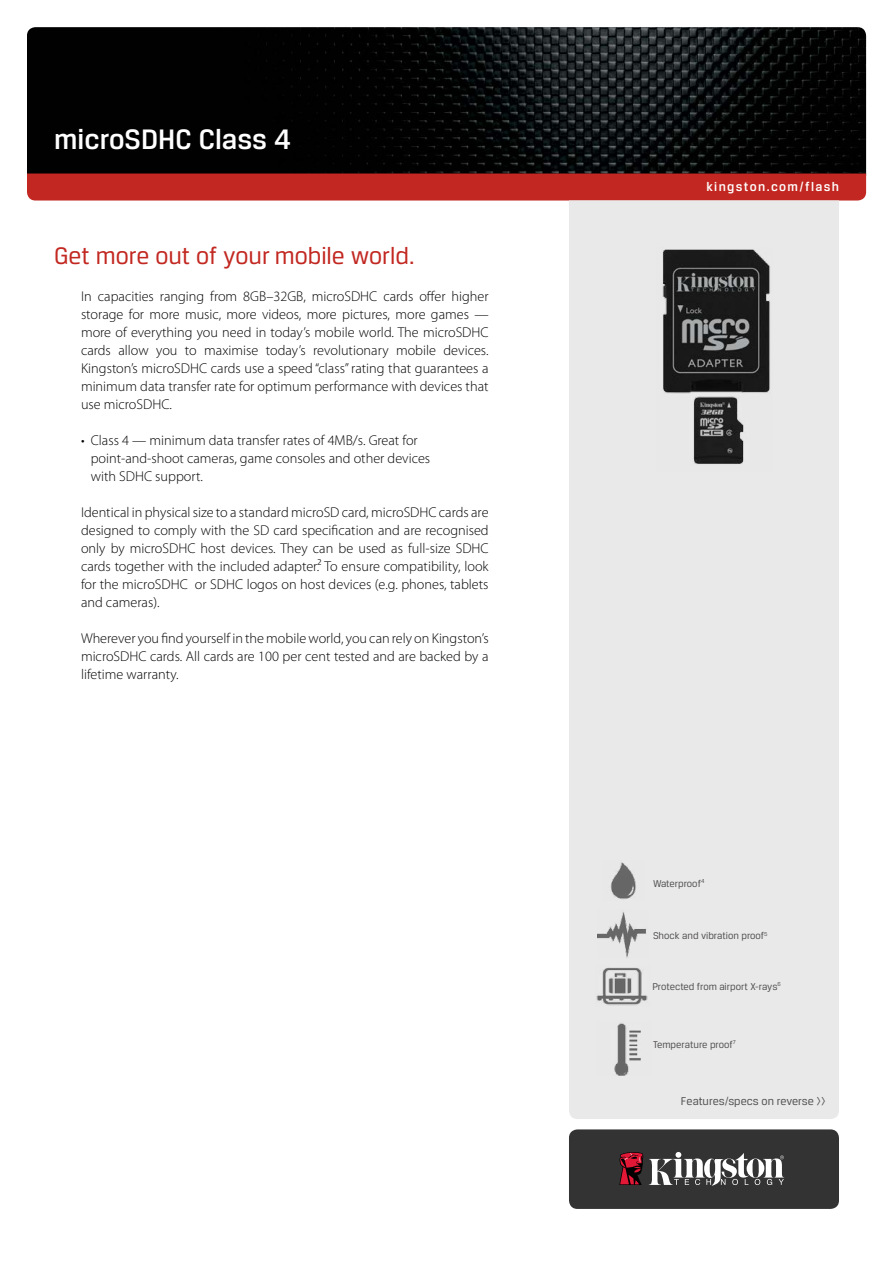
<style>
.page{position:relative;width:893px;height:1263px;background:#fff}
.page>*{position:absolute;margin:0;border:0;box-sizing:border-box;transform-origin:0 0}
.t1{font:500 30px "Breuer Text";color:#fff}
.t2{font:25.5px "Breuer Text";color:#c22821}
.t3{font:300 14.25px/18px "Myriad Pro";color:#000;text-align:justify}
.t4{font:500 13.5px "Breuer Text";letter-spacing:.1em;color:#fff}
.t5{font:12px "Breuer Text";color:#525051}
.t6{font:10.5px "Breuer Text";color:#525051}
</style>
<div class="page">
<img style="left:27px;top:27px;width:839px;height:146px">
<div style="left:27px;top:173px;width:839px;height:27px;background:#c22821"></div>
<div style="left:569px;top:200px;width:270px;height:919px;background:#eae9ea"></div>
<div style="left:569px;top:1129px;width:270px;height:80px;background:#333;border-radius:9px"></div>
<svg style="left:649px;top:1152px;width:135px;height:34px"></svg>
<svg style="left:619px;top:1152px;width:24px;height:33px"></svg>
<img style="left:598px;top:910px;width:51px;height:49px">
<img style="left:603px;top:860px;width:41px;height:41px">
<img style="left:595px;top:965px;width:56px;height:42px">
<img style="left:596px;top:1022px;width:55px;height:54px">
<img style="left:657px;top:247px;width:115px;height:225px">
<h1 class="t1" style="left:54px;top:122px;width:238px">microSDHC Class 4</h1>
<h2 class="t2" style="left:54px;top:242px;width:362px">Get more out of your mobile world.</h2>
<p class="t3" style="left:81px;top:287px;width:409px">In capacities ranging from 8GB–32GB, microSDHC cards offer higher storage for more music, more videos, more pictures, more games — more of everything you need in today’s mobile world. The microSDHC cards allow you to maximise today’s revolutionary mobile devices.<br>Kingston’s microSDHC cards use a speed “class” rating that guarantees a minimum data transfer rate for optimum performance with devices that use microSDHC.</p>
<p class="t3" style="left:91px;top:431px;width:341px;text-align:left;text-indent:-10px">• Class 4 — minimum data transfer rates of 4MB/s. Great for point-and-shoot cameras, game consoles and other devices with SDHC support.</p>
<p class="t3" style="left:81px;top:503px;width:409px">Identical in physical size to a standard microSD card, microSDHC cards are designed to comply with the SD card specification and are recognised only by microSDHC host devices. They can be used as full-size SDHC cards together with the included adapter.2 To ensure compatibility, look for the microSDHC or SDHC logos on host devices (e.g. phones, tablets and cameras).</p>
<p class="t3" style="left:81px;top:629px;width:409px">Wherever you find yourself in the mobile world, you can rely on Kingston’s microSDHC cards. All cards are 100 per cent tested and are backed by a lifetime warranty.</p>
<p class="t4" style="left:706px;top:179px;width:134px">kingston.com/flash</p>
<p class="t6" style="left:653px;top:877px;width:53px">Waterproof<sup>4</sup></p>
<p class="t6" style="left:653px;top:930px;width:116px">Shock and vibration proof<sup>5</sup></p>
<p class="t6" style="left:652px;top:980px;width:130px">Protected from airport X-rays<sup>6</sup></p>
<p class="t6" style="left:653px;top:1038px;width:84px">Temperature proof<sup>7</sup></p>
<p class="t5" style="left:681px;top:1094px;width:146px">Features/specs on reverse &gt;&gt;</p>
</div>
